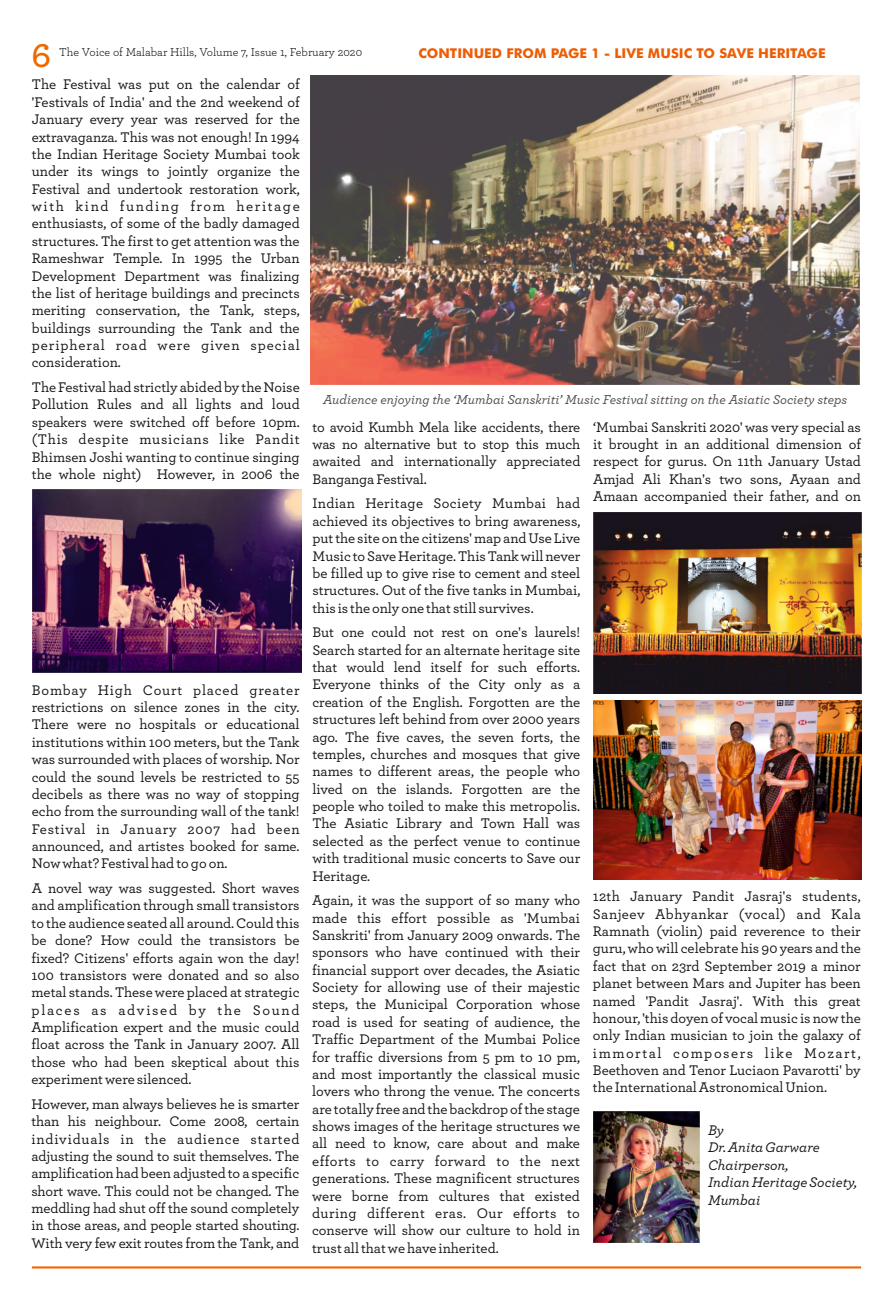
<style>
.page{position:relative;width:893px;height:1310px;background:#fff}
.page>*{position:absolute;margin:0;border:0;box-sizing:border-box;transform-origin:0 0}
.t1{font:600 36px "Archer Pro";color:#ef6800}
.t2{font:500 14.7px/17.4px "Archer Pro";color:#151616;text-align:justify}
.t3{font:500 14.7px "Archer Pro";letter-spacing:.05em;color:#151616}
.t4{font:italic 500 14.7px "Archer Pro";color:#151616}
.t5{font:500 14.7px "Archer Pro";letter-spacing:.11em;color:#151616}
.t6{font:500 14.7px "Archer Pro";letter-spacing:.03em;color:#151616}
.t7{font:500 14.7px "Archer Pro";letter-spacing:.06em;color:#151616}
.t8{font:500 14.7px "Archer Pro";letter-spacing:.055em;color:#151616}
.t9{font:italic 500 13.5px "Archer Pro";color:#4e4e4d}
.t10{font:700 13.5px "Futura BT";color:#ed5d05}
.t11{font:12px "Archer";color:#151616}
</style>
<div class="page">
<hr style="left:32px;top:1266px;width:829px;height:2px;background:#ef6800">
<img style="left:33px;top:489px;width:268px;height:183px">
<img style="left:311px;top:75px;width:548px;height:309px">
<img style="left:593px;top:700px;width:268px;height:179px">
<img style="left:593px;top:1111px;width:107px;height:131px">
<img style="left:593px;top:513px;width:269px;height:181px">
<h1 class="t1" style="left:31px;top:38px;width:21px">6</h1>
<p class="t11" style="left:59px;top:47px;width:304px">The Voice of Malabar Hills, Volume 7, Issue 1, February 2020</p>
<p class="t10" style="left:418px;top:48px;width:409px">CONTINUED FROM PAGE 1 - LIVE MUSIC TO SAVE HERITAGE</p>
<p class="t2" style="left:32px;top:76px;width:269px">The Festival was put on the calendar of 'Festivals of India' and the 2nd weekend of January every year was reserved for the extravaganza. This was not enough! In 1994 the Indian Heritage Society Mumbai took under its wings to jointly organize the Festival and undertook restoration work, with kind funding from heritage enthusiasts, of some of the badly damaged structures. The first to get attention was the Rameshwar Temple. In 1995 the Urban Development Department was finalizing the list of heritage buildings and precincts meriting conservation, the Tank, steps, buildings surrounding the Tank and the peripheral road were given special consideration.</p>
<p class="t2" style="left:32px;top:379px;width:269px">The Festival had strictly abided by the Noise<br>Pollution Rules and all lights and loud</p>
<p class="t2" style="left:32px;top:418px;width:831px">speakers were switched off before 10pm. to avoid Kumbh Mela like accidents, there ‘Mumbai Sanskriti 2020' was very special as (This despite musicians like Pandit was no alternative but to stop this much it brought in an additional dimension of Bhimsen Joshi wanting to continue singing awaited and internationally appreciated respect for gurus. On 11th January Ustad</p>
<p class="t2" style="left:32px;top:466px;width:396px">the whole night) However, in 2006 the Banganga Festival.</p>
<p class="t2" style="left:593px;top:471px;width:269px">Amjad Ali Khan's two sons, Ayaan and<br>Amaan accompanied their father, and on</p>
<p class="t9" style="left:323px;top:393px;width:525px">Audience enjoying the ‘Mumbai Sanskriti’ Music Festival sitting on the Asiatic Society steps</p>
<p class="t2" style="left:312px;top:495px;width:269px">Indian Heritage Society Mumbai had achieved its objectives to bring awareness, put the site on the citizens' map and Use Live Music to Save Heritage. This Tank will never be filled up to give rise to cement and steel structures. Out of the five tanks in Mumbai, this is the only one that still survives.</p>
<p class="t2" style="left:312px;top:624px;width:269px">But one could not rest on one's laurels!<br>Search started for an alternate heritage site that would lend itself for such efforts.<br>Everyone thinks of the City only as a</p>
<p class="t7" style="left:32px;top:683px;width:269px">Bombay High Court placed greater</p>
<p class="t2" style="left:312px;top:693px;width:269px">creation of the English. Forgotten are the</p>
<p class="t2" style="left:32px;top:699px;width:269px">restrictions on silence zones in the city.</p>
<p class="t2" style="left:312px;top:711px;width:269px">structures left behind from over 2000 years</p>
<p class="t2" style="left:32px;top:716px;width:269px">There were no hospitals or educational</p>
<p class="t2" style="left:312px;top:728px;width:269px">ago. The five caves, the seven forts, the</p>
<p class="t2" style="left:32px;top:733px;width:269px">institutions within 100 meters, but the Tank</p>
<p class="t2" style="left:312px;top:746px;width:269px">temples, churches and mosques that give</p>
<p class="t2" style="left:32px;top:751px;width:269px">was surrounded with places of worship. Nor</p>
<p class="t2" style="left:312px;top:763px;width:269px">names to different areas, the people who</p>
<p class="t2" style="left:32px;top:768px;width:269px">could the sound levels be restricted to 55</p>
<p class="t2" style="left:312px;top:780px;width:269px">lived on the islands. Forgotten are the</p>
<p class="t2" style="left:32px;top:786px;width:269px">decibels as there was no way of stopping</p>
<p class="t2" style="left:312px;top:798px;width:269px">people who toiled to make this metropolis.</p>
<p class="t2" style="left:32px;top:803px;width:269px">echo from the surrounding wall of the tank!</p>
<p class="t2" style="left:312px;top:815px;width:269px">The Asiatic Library and Town Hall was</p>
<p class="t8" style="left:32px;top:822px;width:269px">Festival in January 2007 had been</p>
<p class="t2" style="left:312px;top:832px;width:269px">selected as the perfect venue to continue</p>
<p class="t2" style="left:32px;top:838px;width:269px">announced, and artistes booked for same.<br>Now what? Festival had to go on.</p>
<p class="t2" style="left:312px;top:850px;width:269px">with traditional music concerts to Save our<br>Heritage.</p>
<p class="t2" style="left:32px;top:880px;width:269px">A novel way was suggested. Short waves</p>
<p class="t2" style="left:312px;top:892px;width:269px">Again, it was the support of so many who</p>
<p class="t2" style="left:593px;top:888px;width:269px">12th January Pandit Jasraj's students,</p>
<p class="t2" style="left:32px;top:897px;width:269px">and amplification through small transistors</p>
<p class="t2" style="left:312px;top:909px;width:269px">made this effort possible as 'Mumbai</p>
<p class="t6" style="left:593px;top:907px;width:269px">Sanjeev Abhyankar (vocal) and Kala</p>
<p class="t2" style="left:32px;top:914px;width:269px">to the audience seated all around. Could this</p>
<p class="t2" style="left:312px;top:927px;width:269px">Sanskriti' from January 2009 onwards. The</p>
<p class="t2" style="left:593px;top:923px;width:269px">Ramnath (violin) paid reverence to their</p>
<p class="t2" style="left:32px;top:932px;width:269px">be done? How could the transistors be</p>
<p class="t2" style="left:593px;top:940px;width:269px">guru, who will celebrate his 90 years and the</p>
<p class="t2" style="left:312px;top:944px;width:269px">sponsors who have continued with their</p>
<p class="t2" style="left:32px;top:949px;width:269px">fixed? Citizens' efforts again won the day!</p>
<p class="t2" style="left:593px;top:957px;width:269px">fact that on 23rd September 2019 a minor</p>
<p class="t2" style="left:312px;top:961px;width:269px">financial support over decades, the Asiatic</p>
<p class="t2" style="left:32px;top:967px;width:269px">100 transistors were donated and so also</p>
<p class="t2" style="left:312px;top:979px;width:269px">Society for allowing use of their majestic</p>
<p class="t2" style="left:593px;top:975px;width:269px">planet between Mars and Jupiter has been</p>
<p class="t2" style="left:32px;top:984px;width:269px">metal stands. These were placed at strategic</p>
<p class="t2" style="left:593px;top:992px;width:269px">named 'Pandit Jasraj'. With this great</p>
<p class="t2" style="left:312px;top:996px;width:269px">steps, the Municipal Corporation whose</p>
<p class="t5" style="left:32px;top:1003px;width:269px">places as advised by the Sound</p>
<p class="t2" style="left:593px;top:1009px;width:269px">honour, 'this doyen of vocal music is now the</p>
<p class="t2" style="left:312px;top:1013px;width:269px">road is used for seating of audience, the</p>
<p class="t2" style="left:32px;top:1019px;width:269px">Amplification expert and the music could</p>
<p class="t2" style="left:312px;top:1031px;width:269px">Traffic Department of the Mumbai Police</p>
<p class="t2" style="left:593px;top:1027px;width:269px">only Indian musician to join the galaxy of</p>
<p class="t2" style="left:32px;top:1036px;width:269px">float across the Tank in January 2007. All</p>
<p class="t5" style="left:593px;top:1046px;width:269px">immortal composers like Mozart,</p>
<p class="t2" style="left:312px;top:1048px;width:269px">for traffic diversions from 5 pm to 10 pm,</p>
<p class="t2" style="left:32px;top:1053px;width:269px">those who had been skeptical about this</p>
<p class="t2" style="left:593px;top:1062px;width:269px">Beethoven and Tenor Luciaon Pavarotti' by</p>
<p class="t2" style="left:312px;top:1066px;width:269px">and most importantly the classical music</p>
<p class="t2" style="left:32px;top:1071px;width:162px">experiment were silenced.</p>
<p class="t2" style="left:593px;top:1079px;width:236px">the International Astronomical Union.</p>
<p class="t2" style="left:32px;top:1083px;width:550px;text-indent:281px">lovers who throng the venue. The concerts However, man always believes he is smarter are totally free and the backdrop of the stage than his neighbour. Come 2008, certain shows images of the heritage structures we</p>
<p class="t4" style="left:708px;top:1122px;width:17px">By</p>
<p class="t3" style="left:32px;top:1131px;width:550px">individuals in the audience started all need to know, care about and make</p>
<p class="t4" style="left:708px;top:1140px;width:113px">Dr. Anita Garware</p>
<p class="t2" style="left:32px;top:1147px;width:550px">adjusting the sound to suit themselves. The efforts to carry forward to the next</p>
<p class="t4" style="left:708px;top:1158px;width:82px">Chairperson,</p>
<p class="t2" style="left:31px;top:1165px;width:550px">amplification had been adjusted to a specific generations. These magnificent structures</p>
<p class="t4" style="left:708px;top:1175px;width:151px">Indian Heritage Society,</p>
<p class="t2" style="left:31px;top:1182px;width:550px">short wave. This could not be changed. The were borne from cultures that existed</p>
<p class="t4" style="left:708px;top:1193px;width:54px">Mumbai</p>
<p class="t2" style="left:31px;top:1200px;width:550px">meddling had shut off the sound completely during different eras. Our efforts to in those areas, and people started shouting. conserve will show our culture to hold in With very few exit routes from the Tank, and trust all that we have inherited.</p>
</div>
